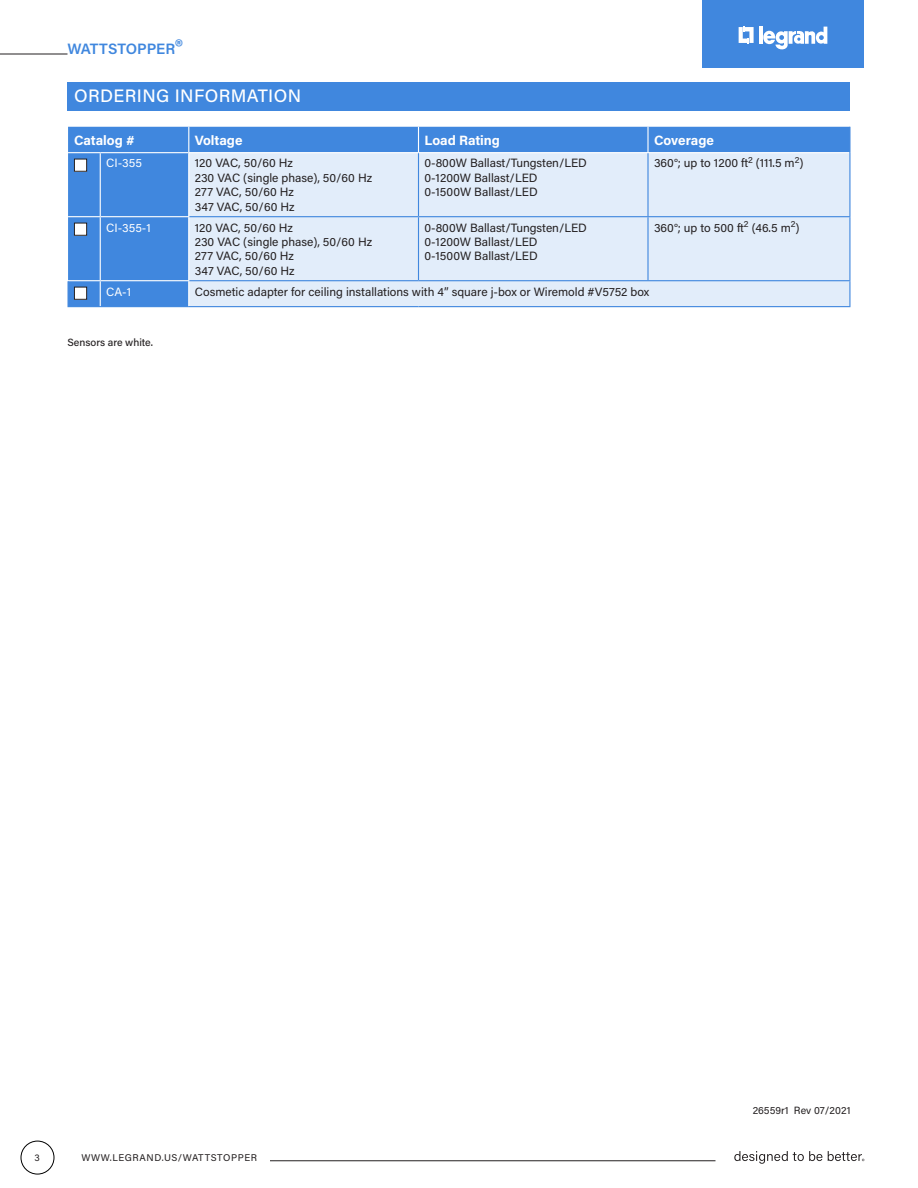
<style>
.page{position:relative;width:918px;height:1188px;background:#fff}
.page>*{position:absolute;margin:0;border:0;box-sizing:border-box;transform-origin:0 0}
.t1{font:500 18px "Acumin Pro";letter-spacing:.02em;color:#fff}
.t2{font:600 15px "Acumin Pro";letter-spacing:-.005em;color:#4087de}
.t3{font:700 13.5px "Acumin Pro";color:#fff}
.t4{font:12px/14.4px "Acumin Pro";color:#231f20}
.t5{font:12px "Acumin Pro";color:#fff}
.t6{font:10.5px "Acumin Pro";color:#231f20}
.t7{font:500 10.5px "Acumin Pro";color:#231f20}
.t8{font:9.75px "Acumin Pro";letter-spacing:.06em;color:#231f20}
.s1{font-size:21px}
</style>
<div class="page">
<svg style="left:734px;top:1151px;width:88px;height:13px"></svg>
<svg style="left:828px;top:1151px;width:36px;height:10px"></svg>
<div style="left:21px;top:1141px;width:33px;height:33px;border:1px solid #000;border-radius:50%"></div>
<div style="left:702px;top:0;width:162px;height:68px;background:#4087de"></div>
<svg style="left:739px;top:26px;width:15px;height:18px"></svg>
<hr style="left:759px;top:27px;width:4px;height:17px;background:#fff">
<svg style="left:763px;top:27px;width:64px;height:23px"></svg>
<hr style="left:270px;top:1161px;width:446px;height:1px;background:#231f20">
<hr style="left:0;top:54px;width:68px;height:1px;background:#231f20">
<div style="left:68px;top:82px;width:782px;height:28px;background:#4087de"></div>
<div style="left:68px;top:127px;width:781px;height:179px;background:#4087de"></div>
<div style="left:189px;top:153px;width:660px;height:153px;background:#e2edfa"></div>
<hr style="left:68px;top:152px;width:32px;height:1px;background:#fff">
<hr style="left:100px;top:152px;width:89px;height:1px;background:#fff">
<svg style="left:188px;top:127px;width:1px;height:25px"></svg>
<svg style="left:418px;top:127px;width:1px;height:25px"></svg>
<hr style="left:647px;top:127px;width:2px;height:25px;background:#fff">
<hr style="left:189px;top:152px;width:229px;height:1px;background:#fff">
<hr style="left:418px;top:152px;width:230px;height:1px;background:#fff">
<hr style="left:648px;top:152px;width:201px;height:1px;background:#fff">
<svg style="left:849px;top:127px;width:1px;height:26px"></svg>
<hr style="left:68px;top:216px;width:32px;height:1px;background:#fff">
<hr style="left:68px;top:280px;width:32px;height:1px;background:#fff">
<svg style="left:68px;top:281px;width:1px;height:25px"></svg>
<hr style="left:68px;top:306px;width:32px;height:1px;background:#4087de">
<hr style="left:100px;top:153px;width:1px;height:63px;background:#fff">
<hr style="left:100px;top:216px;width:89px;height:1px;background:#fff">
<hr style="left:100px;top:217px;width:1px;height:63px;background:#fff">
<hr style="left:100px;top:280px;width:89px;height:1px;background:#fff">
<svg style="left:100px;top:281px;width:1px;height:25px"></svg>
<hr style="left:100px;top:306px;width:89px;height:1px;background:#4087de">
<hr style="left:188px;top:153px;width:1px;height:63px;background:#fff">
<hr style="left:188px;top:217px;width:1px;height:63px;background:#fff">
<svg style="left:188px;top:281px;width:1px;height:25px"></svg>
<hr style="left:418px;top:153px;width:1px;height:63px;background:#4087de">
<hr style="left:647px;top:153px;width:2px;height:63px;background:#4087de">
<hr style="left:849px;top:153px;width:1px;height:63px;background:#4087de">
<hr style="left:189px;top:216px;width:229px;height:1px;background:#4087de">
<hr style="left:418px;top:216px;width:230px;height:1px;background:#4087de">
<hr style="left:418px;top:217px;width:1px;height:63px;background:#4087de">
<hr style="left:648px;top:216px;width:202px;height:1px;background:#4087de">
<hr style="left:647px;top:217px;width:2px;height:63px;background:#4087de">
<hr style="left:849px;top:217px;width:1px;height:63px;background:#4087de">
<hr style="left:189px;top:280px;width:229px;height:1px;background:#4087de">
<hr style="left:418px;top:280px;width:230px;height:1px;background:#4087de">
<hr style="left:648px;top:280px;width:202px;height:1px;background:#4087de">
<svg style="left:849px;top:281px;width:1px;height:25px"></svg>
<hr style="left:189px;top:306px;width:229px;height:1px;background:#4087de">
<hr style="left:418px;top:306px;width:230px;height:1px;background:#4087de">
<hr style="left:648px;top:306px;width:202px;height:1px;background:#4087de">
<div style="left:74px;top:159px;width:13px;height:12px;background:#fff"></div>
<div style="left:74px;top:159px;width:13px;height:13px;border:1px solid #231f20"></div>
<div style="left:74px;top:223px;width:13px;height:12px;background:#fff"></div>
<div style="left:74px;top:223px;width:13px;height:13px;border:1px solid #231f20"></div>
<div style="left:74px;top:287px;width:13px;height:12px;background:#fff"></div>
<div style="left:74px;top:287px;width:13px;height:13px;border:1px solid #231f20"></div>
<p class="t2" style="left:68px;top:38px;width:117px">WATTSTOPPER<span class="s1">®</span></p>
<h1 class="t1" style="left:74px;top:83px;width:228px">ORDERING INFORMATION</h1>
<p class="t3" style="left:74px;top:130px;width:62px">Catalog #</p>
<p class="t3" style="left:195px;top:130px;width:49px">Voltage</p>
<p class="t3" style="left:424px;top:130px;width:77px">Load Rating</p>
<p class="t3" style="left:654px;top:130px;width:61px">Coverage</p>
<p class="t5" style="left:106px;top:155px;width:37px">CI-355</p>
<p class="t4" style="left:195px;top:156px;width:179px">120 VAC, 50/60 Hz<br>230 VAC (single phase), 50/60 Hz<br>277 VAC, 50/60 Hz<br>347 VAC, 50/60 Hz</p>
<p class="t4" style="left:424px;top:156px;width:164px">0-800W Ballast/Tungsten/LED<br>0-1200W Ballast/LED<br>0-1500W Ballast/LED</p>
<p class="t4" style="left:654px;top:156px;width:151px">360°; up to 1200 ft<sup>2</sup> (111.5 m<sup>2</sup>)</p>
<p class="t5" style="left:106px;top:219px;width:46px">CI-355-1</p>
<p class="t4" style="left:195px;top:220px;width:179px">120 VAC, 50/60 Hz<br>230 VAC (single phase), 50/60 Hz<br>277 VAC, 50/60 Hz<br>347 VAC, 50/60 Hz</p>
<p class="t4" style="left:424px;top:220px;width:164px">0-800W Ballast/Tungsten/LED<br>0-1200W Ballast/LED<br>0-1500W Ballast/LED</p>
<p class="t4" style="left:654px;top:220px;width:147px">360°; up to 500 ft<sup>2</sup> (46.5 m<sup>2</sup>)</p>
<p class="t5" style="left:106px;top:283px;width:26px">CA-1</p>
<p class="t4" style="left:195px;top:284px;width:456px">Cosmetic adapter for ceiling installations with 4” square j-box or Wiremold #V5752 box</p>
<p class="t7" style="left:68px;top:335px;width:87px">Sensors are white.</p>
<p class="t8" style="left:34px;top:1151px;width:7px">3</p>
<p class="t8" style="left:81px;top:1151px;width:177px">WWW.LEGRAND.US/WATTSTOPPER</p>
<p class="t6" style="left:753px;top:1103px;width:99px">26559r1 Rev 07/2021</p>
</div>
